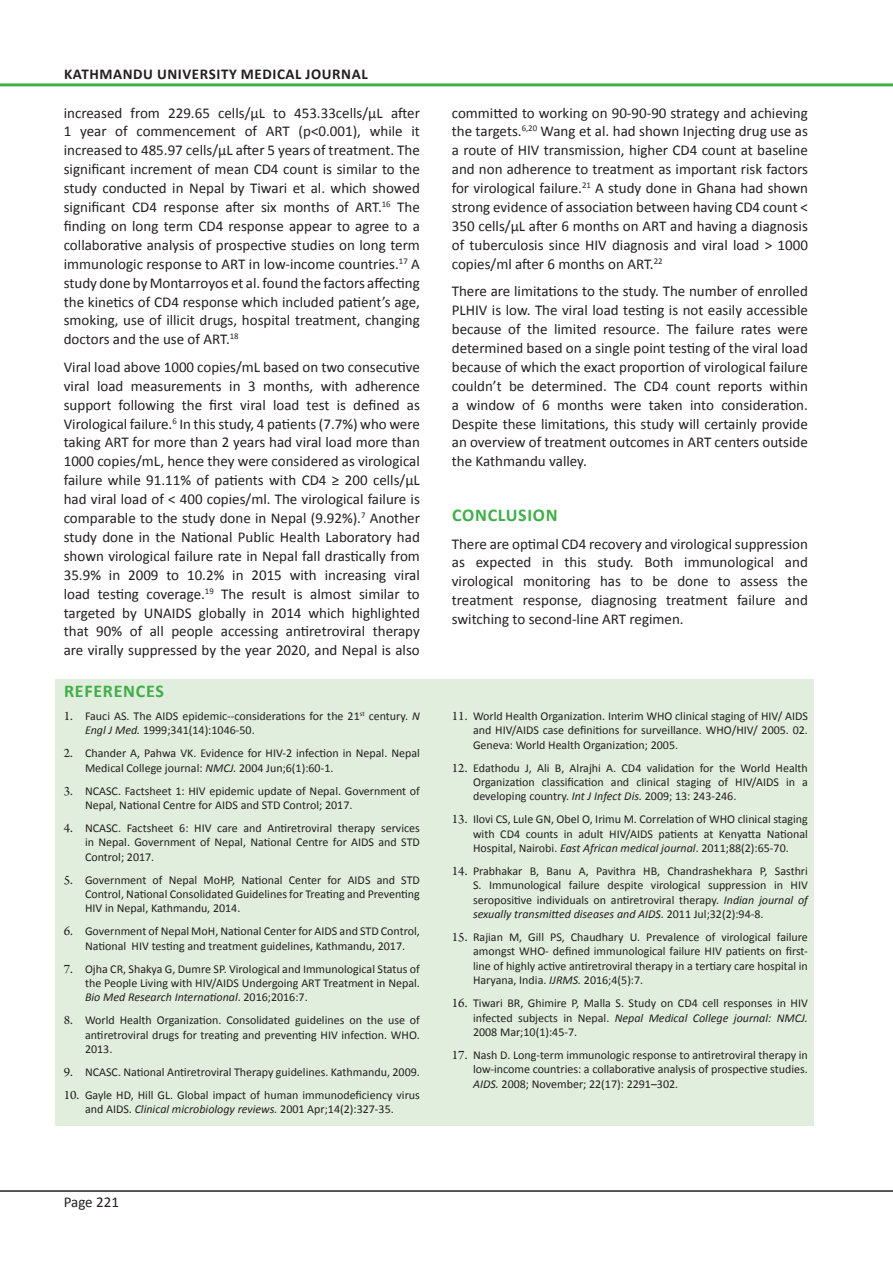
<style>
.page{position:relative;width:893px;height:1263px;background:#fff}
.page>*{position:absolute;margin:0;border:0;box-sizing:border-box;transform-origin:0 0}
.Heading_2_-_Sub_head{font:700 18px "Calibri";letter-spacing:.04em;color:#40ae49}
.Normal_Text{font:700 18px "Calibri";letter-spacing:.04em;color:#40ae49}
.Normal_Text-2{font:15px/18.9px "Calibri";color:#231f20;text-align:justify}
.t1{font:700 15px "Calibri";letter-spacing:.04em;color:#231f20}
.Refrence_Text{font:12px/14.4px "Calibri";color:#231f20;text-align:justify}
.s1{font-family:"Arno Pro";font-size:13.5px}
.s2{font-style:italic}
</style>
<div class="page">
<hr style="left:0;top:1190px;width:893px;height:2px;background:#231f20">
<hr style="left:0;top:83px;width:893px;height:3px;background:#40ae49">
<div style="left:55px;top:679px;width:758px;height:447px;background:#e1eedd"></div>
<p class="t1" style="left:64px;top:64px;width:305px">KATHMANDU UNIVERSITY MEDICAL JOURNAL</p>
<p class="Normal_Text-2" style="left:64px;top:103px;width:358px">increased from 229.65 cells/µL to 453.33cells/µL after 1 year of commencement of ART (p&lt;0.001), while it increased to 485.97 cells/µL after 5 years of treatment. The significant increment of mean CD4 count is similar to the study conducted in Nepal by Tiwari et al. which showed significant CD4 response after six months of ART.<sup>16</sup> The finding on long term CD4 response appear to agree to a collaborative analysis of prospective studies on long term immunologic response to ART in low-income countries.<sup>17</sup> A study done by Montarroyos et al. found the factors affecting the kinetics of CD4 response which included patient’s age, smoking, use of illicit drugs, hospital treatment, changing doctors and the use of ART.<sup>18</sup></p>
<p class="Normal_Text-2" style="left:64px;top:357px;width:358px">Viral load above 1000 copies/mL based on two consecutive viral load measurements in 3 months, with adherence support following the first viral load test is defined as Virological failure.<sup>6</sup> In this study, 4 patients (7.7%) who were taking ART for more than 2 years had viral load more than 1000 copies/mL, hence they were considered as virological failure while 91.11% of patients with CD4 ≥ 200 cells/µL had viral load of &lt; 400 copies/ml. The virological failure is comparable to the study done in Nepal (9.92%).<sup>7</sup> Another study done in the National Public Health Laboratory had shown virological failure rate in Nepal fall drastically from 35.9% in 2009 to 10.2% in 2015 with increasing viral load testing coverage.<sup>19</sup> The result is almost similar to targeted by UNAIDS globally in 2014 which highlighted that 90% of all people accessing antiretroviral therapy are virally suppressed by the year 2020, and Nepal is also</p>
<p class="Normal_Text" style="left:64px;top:680px;width:101px">REFERENCES</p>
<p class="Refrence_Text" style="left:85px;top:709px;width:336px;text-indent:-21px"><span class="s1">1.</span> Fauci AS. The AIDS epidemic--considerations for the 21<sup>st</sup> century. <span class="s2">N<br>Engl J Med.</span> 1999;341(14):1046-50.</p>
<p class="Refrence_Text" style="left:85px;top:746px;width:336px;text-indent:-21px"><span class="s1">2.</span> Chander A, Pahwa VK. Evidence for HIV-2 infection in Nepal. Nepal<br>Medical College journal: <span class="s2">NMCJ.</span> 2004 Jun;6(1):60-1.</p>
<p class="Refrence_Text" style="left:85px;top:783px;width:336px;text-indent:-21px"><span class="s1">3.</span> NCASC. Factsheet 1: HIV epidemic update of Nepal. Government of<br>Nepal, National Centre for AIDS and STD Control; 2017.</p>
<p class="Refrence_Text" style="left:85px;top:821px;width:336px;text-indent:-21px"><span class="s1">4.</span> NCASC. Factsheet 6: HIV care and Antiretroviral therapy services in Nepal. Government of Nepal, National Centre for AIDS and STD Control; 2017.</p>
<p class="Refrence_Text" style="left:85px;top:872px;width:336px;text-indent:-21px"><span class="s1">5.</span> Government of Nepal MoHP, National Center for AIDS and STD Control, National Consolidated Guidelines for Treating and Preventing HIV in Nepal, Kathmandu, 2014.</p>
<p class="Refrence_Text" style="left:64px;top:924px;width:358px;text-align:center"><span class="s1">6.</span> Government of Nepal MoH, National Center for AIDS and STD Control,<br>National HIV testing and treatment guidelines, Kathmandu, 2017.</p>
<p class="Refrence_Text" style="left:85px;top:961px;width:336px;text-indent:-21px"><span class="s1">7.</span> Ojha CR, Shakya G, Dumre SP. Virological and Immunological Status of the People Living with HIV/AIDS Undergoing ART Treatment in Nepal.<br><span class="s2">Bio Med Research International</span>. 2016;2016:7.</p>
<p class="Refrence_Text" style="left:85px;top:1013px;width:336px;text-indent:-21px"><span class="s1">8.</span> World Health Organization. Consolidated guidelines on the use of antiretroviral drugs for treating and preventing HIV infection. WHO.<br>2013.</p>
<p class="Refrence_Text" style="left:64px;top:1065px;width:358px"><span class="s1">9.</span> NCASC. National Antiretroviral Therapy guidelines. Kathmandu, 2009.</p>
<p class="Refrence_Text" style="left:64px;top:1088px;width:358px;text-align:center"><span class="s1">10.</span> Gayle HD, Hill GL. Global impact of human immunodeficiency virus and AIDS. <span class="s2">Clinical microbiology reviews.</span> 2001 Apr;14(2):327-35.</p>
<p class="Normal_Text-2" style="left:452px;top:103px;width:358px">committed to working on 90-90-90 strategy and achieving the targets.<sup>6,20</sup> Wang et al. had shown Injecting drug use as a route of HIV transmission, higher CD4 count at baseline and non adherence to treatment as important risk factors for virological failure.<sup>21</sup> A study done in Ghana had shown strong evidence of association between having CD4 count &lt; 350 cells/µL after 6 months on ART and having a diagnosis of tuberculosis since HIV diagnosis and viral load &gt; 1000 copies/ml after 6 months on ART.<sup>22</sup></p>
<p class="Normal_Text-2" style="left:452px;top:282px;width:358px">There are limitations to the study. The number of enrolled PLHIV is low. The viral load testing is not easily accessible because of the limited resource. The failure rates were determined based on a single point testing of the viral load because of which the exact proportion of virological failure couldn’t be determined. The CD4 count reports within a window of 6 months were taken into consideration.<br>Despite these limitations, this study will certainly provide an overview of treatment outcomes in ART centers outside the Kathmandu valley.</p>
<p class="Heading_2_-_Sub_head" style="left:452px;top:504px;width:107px">CONCLUSION</p>
<p class="Normal_Text-2" style="left:452px;top:534px;width:358px">There are optimal CD4 recovery and virological suppression as expected in this study. Both immunological and virological monitoring has to be done to assess the treatment response, diagnosing treatment failure and switching to second-line ART regimen.</p>
<p class="Refrence_Text" style="left:473px;top:709px;width:336px;text-indent:-21px"><span class="s1">11.</span> World Health Organization. Interim WHO clinical staging of HIV/ AIDS and HIV/AIDS case definitions for surveillance. WHO/HIV/ 2005. 02.<br>Geneva: World Health Organization; 2005.</p>
<p class="Refrence_Text" style="left:473px;top:760px;width:336px;text-indent:-21px"><span class="s1">12.</span> Edathodu J, Ali B, Alrajhi A. CD4 validation for the World Health Organization classification and clinical staging of HIV/AIDS in a developing country. <span class="s2">Int J Infect Dis.</span> 2009; 13: 243-246.</p>
<p class="Refrence_Text" style="left:473px;top:812px;width:336px;text-indent:-21px"><span class="s1">13.</span> Ilovi CS, Lule GN, Obel O, Irimu M. Correlation of WHO clinical staging with CD4 counts in adult HIV/AIDS patients at Kenyatta National Hospital, Nairobi. <span class="s2">East African medical journal</span>. 2011;88(2):65-70.</p>
<p class="Refrence_Text" style="left:473px;top:864px;width:336px;text-indent:-21px"><span class="s1">14.</span> Prabhakar B, Banu A, Pavithra HB, Chandrashekhara P, Sasthri S. Immunological failure despite virological suppression in HIV seropositive individuals on antiretroviral therapy. <span class="s2">Indian journal of sexually transmitted diseases and AIDS.</span> 2011 Jul;32(2):94-8.</p>
<p class="Refrence_Text" style="left:473px;top:930px;width:336px;text-indent:-21px"><span class="s1">15.</span> Rajian M, Gill PS, Chaudhary U. Prevalence of virological failure amongst WHO- defined immunological failure HIV patients on first&shy;line of highly active antiretroviral therapy in a tertiary care hospital in Haryana, India. <span class="s2">IJRMS.</span> 2016;4(5):7.</p>
<p class="Refrence_Text" style="left:473px;top:996px;width:336px;text-indent:-21px"><span class="s1">16.</span> Tiwari BR, Ghimire P, Malla S. Study on CD4 cell responses in HIV infected subjects in Nepal. <span class="s2">Nepal Medical College journal: NMCJ.<br></span>2008 Mar;10(1):45-7.</p>
<p class="Refrence_Text" style="left:473px;top:1048px;width:336px;text-indent:-21px"><span class="s1">17.</span> Nash D. Long-term immunologic response to antiretroviral therapy in low-income countries: a collaborative analysis of prospective studies.<br><span class="s2">AIDS.</span> 2008; November; 22(17): 2291–302.</p>
<p class="Normal_Text-2" style="left:64px;top:1193px;width:57px">Page 221</p>
</div>
